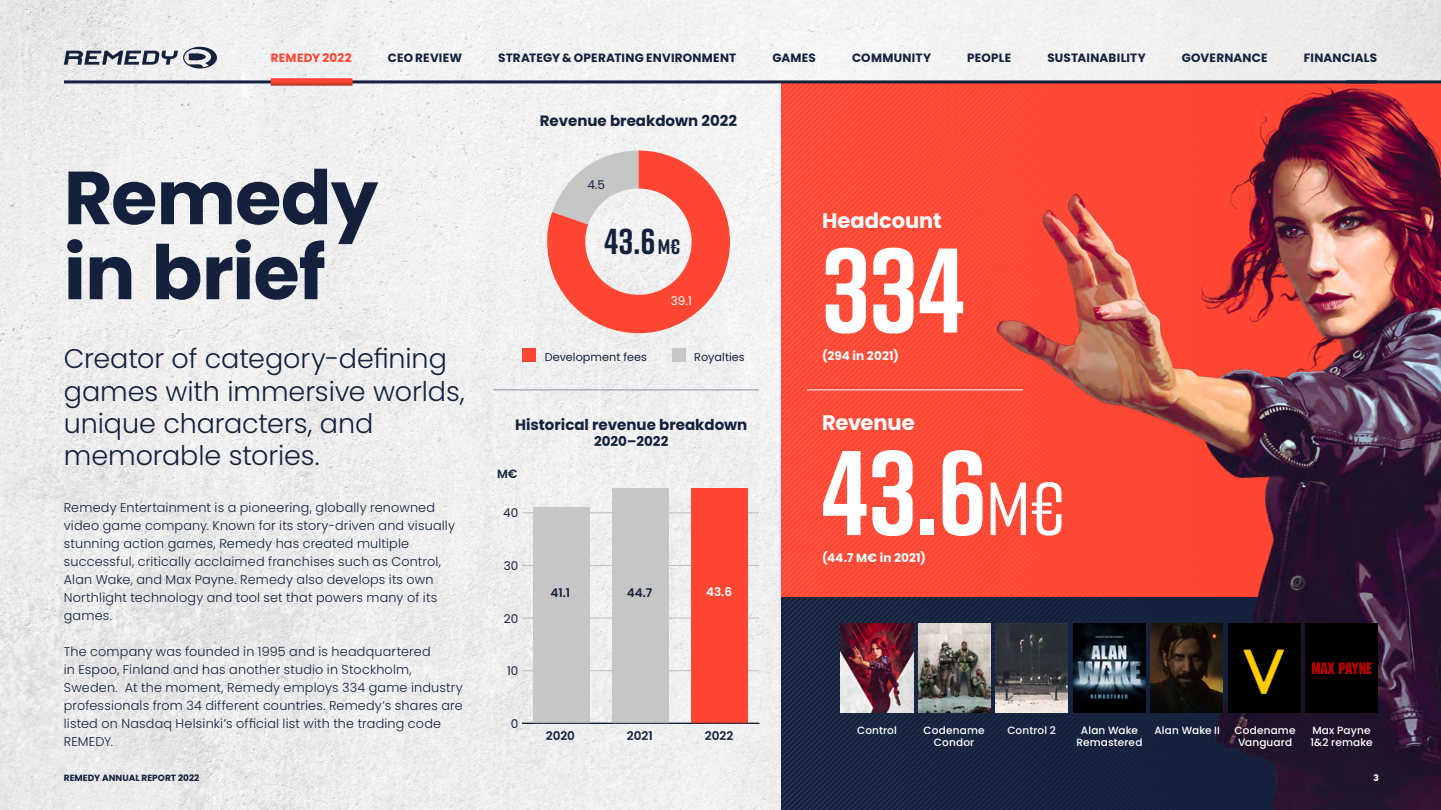
<style>
.page{position:relative;width:1441px;height:810px;background:#fff}
.page>*{position:absolute;margin:0;border:0;box-sizing:border-box;transform-origin:0 0}
.t1{font:700 120px "Rift";color:#fff}
.t2{font:700 75px/75px "Poppins";letter-spacing:-.01em;color:#14213d}
.t3{font:700 36px "Rift";color:#14213d}
.t4{font:700 33px "Rift";color:#14213d}
.t5{font:300 27px/32.4px "Poppins";letter-spacing:-.005em;color:#14213d}
.t6{font:700 21px "Poppins";color:#fff}
.t7{font:700 15px "Poppins";color:#14213d}
.t8{font:700 13.5px "Poppins";color:#14213d}
.t9{font:300 12.75px/18px "Poppins";letter-spacing:.015em;color:#14213d}
.t10{font:700 12px "Poppins";letter-spacing:.015em;color:#14213d}
.t11{font:700 12px "Poppins";letter-spacing:.015em;color:#fff}
.t12{font:600 12px "Poppins";color:#14213d}
.t13{font:12px "Poppins";color:#14213d}
.t14{font:700 12px "Poppins";letter-spacing:.025em;color:#ff4632}
.t15{font:12px "Poppins";color:#fff}
.t16{font:600 12px "Poppins";color:#fff}
.t17{font:11.25px "Poppins";color:#14213d}
.t18{font:500 10.5px/12px "Poppins";letter-spacing:.015em;color:#fff;text-align:center}
.t19{font:700 9px "Poppins";color:#14213d}
.t20{font:700 9px "Poppins";color:#fff}
.s1{font-size:21px}
.s2{font-size:18px}
.s3{font-weight:500;font-size:75px}
</style>
<div class="page">
<img style="left:0;top:0;width:468px;height:810px">
<img style="left:468px;top:0;width:972px;height:810px">
<svg style="left:781px;top:552px;width:141px;height:45px;background:#ff4c38"></svg>
<svg style="left:781px;top:504px;width:141px;height:48px;background:#ff4c38"></svg>
<svg style="left:781px;top:83px;width:141px;height:421px;background:#fe4c39"></svg>
<svg style="left:781px;top:597px;width:141px;height:213px;background:#1b2742"></svg>
<img style="left:922px;top:16px;width:518px;height:794px">
<img style="left:840px;top:624px;width:73px;height:89px">
<img style="left:918px;top:624px;width:72px;height:89px">
<img style="left:995px;top:624px;width:72px;height:89px">
<img style="left:1073px;top:624px;width:72px;height:89px">
<img style="left:1150px;top:624px;width:72px;height:89px">
<img style="left:1227px;top:624px;width:72px;height:89px">
<hr style="left:493px;top:390px;width:265px;height:1px;background:#89909e">
<hr style="left:807px;top:390px;width:216px;height:1px;background:#fff">
<svg style="left:547px;top:151px;width:183px;height:182px"></svg>
<div style="left:587px;top:191px;width:102px;height:102px;background:#f2f2f2;border-radius:50%"></div>
<div style="left:522px;top:348px;width:13px;height:14px;background:#ff4632"></div>
<div style="left:672px;top:348px;width:13px;height:14px;background:#c6c6c6"></div>
<hr style="left:522px;top:670px;width:237px;height:1px;background:#b9bcc5">
<hr style="left:522px;top:618px;width:237px;height:1px;background:#b9bcc5">
<hr style="left:522px;top:565px;width:237px;height:1px;background:#b9bcc5">
<hr style="left:522px;top:513px;width:237px;height:1px;background:#b9bcc5">
<div style="left:533px;top:507px;width:57px;height:216px;background:#c6c6c6"></div>
<div style="left:612px;top:488px;width:57px;height:235px;background:#c6c6c6"></div>
<div style="left:691px;top:488px;width:57px;height:235px;background:#ff4632"></div>
<hr style="left:522px;top:723px;width:237px;height:1px;background:#14213d">
<div style="left:1305px;top:624px;width:72px;height:89px;background:#000"></div>
<svg style="left:1311px;top:662px;width:63px;height:12px"></svg>
<hr style="left:1345px;top:80px;width:95px;height:3px;background:#14213d">
<svg style="left:64px;top:47px;width:153px;height:21px"></svg>
<hr style="left:64px;top:80px;width:1312px;height:3px;background:#14213d">
<svg style="left:274px;top:78px;width:75px;height:8px"></svg>
<p class="t14" style="left:271px;top:51px;width:82px">REMEDY 2022</p>
<p class="t10" style="left:388px;top:51px;width:76px">CEO REVIEW</p>
<p class="t10" style="left:498px;top:51px;width:239px">STRATEGY &amp; OPERATING ENVIRONMENT</p>
<p class="t10" style="left:772px;top:51px;width:45px">GAMES</p>
<p class="t10" style="left:852px;top:51px;width:81px">COMMUNITY</p>
<p class="t10" style="left:967px;top:51px;width:45px">PEOPLE</p>
<p class="t10" style="left:1047px;top:51px;width:100px">SUSTAINABILITY</p>
<p class="t10" style="left:1181px;top:51px;width:87px">GOVERNANCE</p>
<p class="t10" style="left:1303px;top:51px;width:75px">FINANCIALS</p>
<h2 class="t2" style="left:64px;top:161px;width:316px">Remedy in brief</h2>
<h3 class="t5" style="left:64px;top:343px;width:402px">Creator of category-defining games with immersive worlds, unique characters, and memorable stories.</h3>
<p class="t9" style="left:64px;top:499px;width:392px">Remedy Entertainment is a pioneering, globally renowned video game company. Known for its story-driven and visually stunning action games, Remedy has created multiple successful, critically acclaimed franchises such as Control, Alan Wake, and Max Payne. Remedy also develops its own Northlight technology and tool set that powers many of its games.</p>
<p class="t9" style="left:64px;top:643px;width:400px">The company was founded in 1995 and is headquartered<br>in Espoo, Finland and has another studio in Stockholm, Sweden. At the moment, Remedy employs 334 game industry professionals from 34 different countries. Remedy’s shares are listed on Nasdaq Helsinki’s official list with the trading code REMEDY.</p>
<p class="t7" style="left:539px;top:112px;width:199px">Revenue breakdown 2022</p>
<p class="t13" style="left:587px;top:178px;width:19px">4.5</p>
<h3 class="t3" style="left:604px;top:216px;width:77px">43.6<span class="s1">M€</span></h3>
<h3 class="t4" style="left:607px;top:218px;width:72px">XX.X <span class="s2">M€</span></h3>
<p class="t15" style="left:670px;top:294px;width:22px">39.1</p>
<p class="t17" style="left:544px;top:351px;width:104px">Development fees</p>
<p class="t17" style="left:694px;top:351px;width:52px">Royalties</p>
<p class="t7" style="left:515px;top:416px;width:234px">Historical revenue breakdown</p>
<p class="t8" style="left:594px;top:434px;width:76px">2020–2022</p>
<p class="t12" style="left:497px;top:467px;width:22px">M€</p>
<p class="t13" style="left:503px;top:506px;width:17px">40</p>
<p class="t13" style="left:503px;top:559px;width:16px">30</p>
<p class="t13" style="left:504px;top:611px;width:16px">20</p>
<p class="t13" style="left:507px;top:664px;width:13px">10</p>
<p class="t13" style="left:511px;top:717px;width:9px">0</p>
<p class="t12" style="left:550px;top:586px;width:21px">41.1</p>
<p class="t12" style="left:627px;top:586px;width:27px">44.7</p>
<p class="t16" style="left:706px;top:585px;width:27px">43.6</p>
<p class="t12" style="left:545px;top:729px;width:31px">2020</p>
<p class="t12" style="left:626px;top:729px;width:27px">2021</p>
<p class="t12" style="left:704px;top:729px;width:30px">2022</p>
<h3 class="t6" style="left:822px;top:208px;width:121px">Headcount</h3>
<h1 class="t1" style="left:822px;top:205px;width:143px">334</h1>
<p class="t11" style="left:822px;top:348px;width:78px">(294 in 2021)</p>
<h3 class="t6" style="left:822px;top:411px;width:94px">Revenue</h3>
<h1 class="t1" style="left:822px;top:407px;width:245px">43.6<span class="s3">M€</span></h1>
<p class="t11" style="left:822px;top:551px;width:105px">(44.7 M€ in 2021)</p>
<p class="t18" style="left:857px;top:725px;width:41px">Control</p>
<p class="t18" style="left:923px;top:725px;width:62px">Codename<br>Condor</p>
<p class="t18" style="left:1007px;top:725px;width:50px">Control 2</p>
<p class="t18" style="left:1076px;top:725px;width:67px">Alan Wake<br>Remastered</p>
<p class="t18" style="left:1154px;top:725px;width:67px">Alan Wake II</p>
<p class="t18" style="left:1234px;top:725px;width:62px">Codename<br>Vanguard</p>
<p class="t18" style="left:1310px;top:725px;width:64px;text-align:left">Max Payne<br>1&amp;2 remake</p>
<p class="t19" style="left:64px;top:773px;width:137px">REMEDY ANNUAL REPORT 2022</p>
<p class="t20" style="left:1373px;top:773px;width:7px">3</p>
</div>
